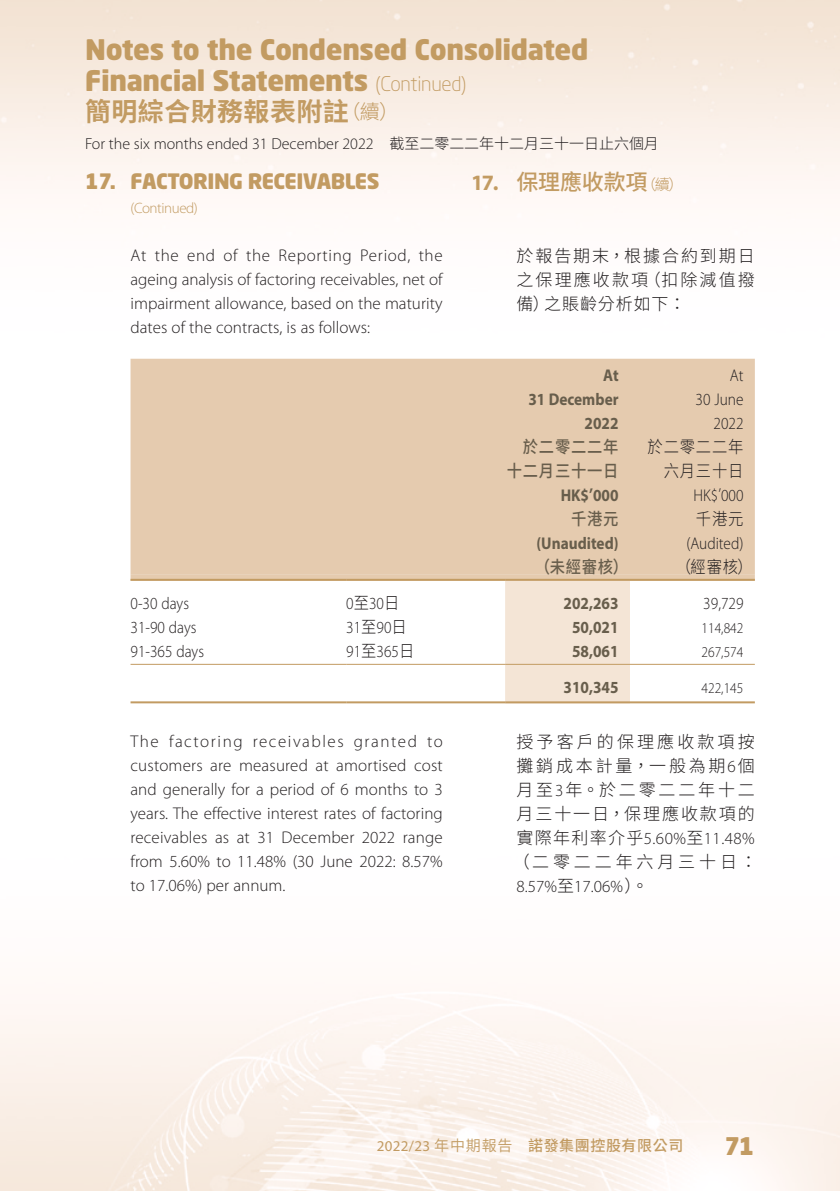
<style>
.page{position:relative;width:840px;height:1191px;background:#fff}
.page>*{position:absolute;margin:0;border:0;box-sizing:border-box;transform-origin:0 0}
.t1{font:900 28px/31px "Neo Sans Std";letter-spacing:-.015em;color:#c29b62}
.t2{font:700 26px "Source Han Sans TC";letter-spacing:.015em;color:#c29b62}
.t3{font:900 24px "Neo Sans Std";color:#c29b62}
.C_Heading_1{font:500 22px "Source Han Sans TC";letter-spacing:-.01em;color:#c29b62}
.Heading_1{font:900 21px "Neo Sans Std";letter-spacing:-.025em;color:#c29b62}
.Body_Text{font:300 17px/24px "Myriad Pro";color:#231f20;text-align:justify}
.C_Body_Text{font:300 17px/24px "Source Han Sans TC";letter-spacing:.165em;color:#231f20}
.Body_Text-2{font:300 17px "Myriad Pro";color:#231f20;scale:.9 1}
.Body_Text-3{font:700 17px "Myriad Pro";color:#685e4c;scale:.9 1}
.C_Body_Text-2{font:300 17px/24px "Source Han Sans TC";letter-spacing:.145em;color:#231f20;text-align:justify}
.Body_Text-4{font:500 17px "Source Han Sans TC";letter-spacing:.05em;color:#685e4c;scale:.9 1}
.Body_Text-5{font:300 17px "Source Han Sans TC";letter-spacing:.05em;color:#231f20;scale:.9 1}
.t4{font:300 16px "Myriad Pro";letter-spacing:-.005em;color:#231f20}
.t5{font:500 15px "Source Han Sans TC";letter-spacing:.04em;color:#c29b62}
.Body_Text-6{font:300 15px "Myriad Pro";color:#231f20;scale:.9 1}
.Heading_1-2{font:300 15px "Myriad Pro";letter-spacing:-.03em;color:#c29b62}
.s1{font-weight:300;font-size:20px}
.s2{font-family:"Source Han Sans TC";font-size:15px}
.s3{font-family:"Myriad Pro";font-weight:700}
.s4{font-weight:300;font-size:15px}
.s5{font-family:"Source Han Sans TC"}
.s6{font-family:"Myriad Pro"}
.s7{font-family:"Myriad Pro";font-weight:400}
.s8{font-weight:400}
</style>
<div class="page">
<div style="left:130px;top:359px;width:624px;height:216px;background:#e5cbaf"></div>
<svg style="left:130px;top:575px;width:624px;height:126px"></svg>
<hr style="left:130px;top:579px;width:216px;height:2px;background:#c29b62">
<hr style="left:346px;top:579px;width:159px;height:2px;background:#c29b62">
<hr style="left:505px;top:579px;width:124px;height:2px;background:#c29b62">
<hr style="left:629px;top:579px;width:125px;height:2px;background:#c29b62">
<hr style="left:130px;top:664px;width:216px;height:1px;background:#c29b62">
<hr style="left:346px;top:664px;width:159px;height:1px;background:#c29b62">
<hr style="left:505px;top:664px;width:124px;height:1px;background:#c29b62">
<hr style="left:629px;top:664px;width:125px;height:1px;background:#c29b62">
<hr style="left:130px;top:701px;width:216px;height:2px;background:#c29b62">
<hr style="left:346px;top:701px;width:159px;height:2px;background:#c29b62">
<hr style="left:505px;top:701px;width:124px;height:2px;background:#c29b62">
<hr style="left:629px;top:701px;width:125px;height:2px;background:#c29b62">
<h1 class="t1" style="left:85px;top:33px;width:504px">Notes to the Condensed Consolidated<br>Financial Statements <span class="s1">(Continued)</span></h1>
<h2 class="t2" style="left:85px;top:97px;width:315px">簡明綜合財務報表附註<span class="s1">（續）</span></h2>
<p class="t4" style="left:85px;top:134px;width:575px">For the six months ended 31 December 2022 <span class="s2">截至二零二二年十二月三十一日止六個月</span></p>
<p class="C_Heading_1" style="left:471px;top:169px;width:214px"><span class="s3">17.</span> 保理應收款項<span class="s4">（續）</span></p>
<p class="Heading_1" style="left:85px;top:167px;width:296px">17. FACTORING RECEIVABLES</p>
<p class="Heading_1-2" style="left:130px;top:199px;width:69px">(Continued)</p>
<p class="Body_Text" style="left:130px;top:243px;width:313px">At the end of the Reporting Period, the ageing analysis of factoring receivables, net of impairment allowance, based on the maturity dates of the contracts, is as follows:</p>
<p class="C_Body_Text-2" style="left:516px;top:244px;width:240px">於報告期末，根據合約到期日之保理應收款項（扣除減值撥備）之賬齡分析如下：</p>
<p class="Body_Text-3" style="left:603px;top:364px;width:19px">At</p>
<p class="Body_Text-2" style="left:729px;top:365px;width:17px">At</p>
<p class="Body_Text-3" style="left:528px;top:388px;width:102px">31 December</p>
<p class="Body_Text-2" style="left:695px;top:389px;width:55px">30 June</p>
<p class="Body_Text-3" style="left:584px;top:412px;width:39px">2022</p>
<p class="Body_Text-2" style="left:713px;top:413px;width:35px">2022</p>
<p class="Body_Text-4" style="left:522px;top:437px;width:108px">於二零二二年</p>
<p class="Body_Text-4" style="left:506px;top:461px;width:126px">十二月三十一日</p>
<p class="Body_Text-5" style="left:647px;top:437px;width:108px">於二零二二年</p>
<p class="Body_Text-5" style="left:663px;top:461px;width:90px">六月三十日</p>
<p class="Body_Text-3" style="left:560px;top:484px;width:66px">HK$’000</p>
<p class="Body_Text-2" style="left:693px;top:485px;width:57px">HK$’000</p>
<p class="Body_Text-4" style="left:571px;top:509px;width:54px">千港元</p>
<p class="Body_Text-5" style="left:695px;top:509px;width:54px">千港元</p>
<p class="Body_Text-3" style="left:536px;top:532px;width:93px">(Unaudited)</p>
<p class="Body_Text-2" style="left:686px;top:533px;width:65px">(Audited)</p>
<p class="Body_Text-4" style="left:534px;top:557px;width:105px">（未經審核）</p>
<p class="Body_Text-5" style="left:675px;top:557px;width:87px">（經審核）</p>
<p class="Body_Text-2" style="left:130px;top:593px;width:67px">0-30 days</p>
<p class="Body_Text-2" style="left:346px;top:593px;width:61px">0<span class="s5">至</span>30<span class="s5">日</span></p>
<p class="Body_Text-3" style="left:563px;top:592px;width:63px">202,263</p>
<p class="Body_Text-2" style="left:703px;top:593px;width:46px">39,729</p>
<p class="Body_Text-2" style="left:130px;top:617px;width:75px">31-90 days</p>
<p class="Body_Text-2" style="left:346px;top:617px;width:69px">31<span class="s5">至</span>90<span class="s5">日</span></p>
<p class="Body_Text-3" style="left:572px;top:616px;width:53px">50,021</p>
<p class="Body_Text-6" style="left:701px;top:619px;width:48px">114,842</p>
<p class="Body_Text-2" style="left:130px;top:641px;width:83px">91-365 days</p>
<p class="Body_Text-2" style="left:346px;top:641px;width:77px">91<span class="s5">至</span>365<span class="s5">日</span></p>
<p class="Body_Text-3" style="left:572px;top:640px;width:53px">58,061</p>
<p class="Body_Text-6" style="left:701px;top:643px;width:48px">267,574</p>
<p class="Body_Text-3" style="left:563px;top:676px;width:63px">310,345</p>
<p class="Body_Text-6" style="left:701px;top:679px;width:48px">422,145</p>
<p class="Body_Text" style="left:130px;top:729px;width:313px">The factoring receivables granted to customers are measured at amortised cost and generally for a period of 6 months to 3 years. The effective interest rates of factoring receivables as at 31 December 2022 range from 5.60% to 11.48% (30 June 2022: 8.57% to 17.06%) per annum.</p>
<p class="C_Body_Text" style="left:512px;top:730px;width:245px">授予客戶的保理應收款項按攤銷成本計量，一般為期<span class="s6">6</span>個月至<span class="s6">3</span>年。於二零二二年十二月三十一日，保理應收款項的實際年利率介乎<span class="s6">5.60%</span>至<span class="s6">11.48%</span>（二零二二年六月三十日：<br><span class="s6">8.57%</span>至<span class="s6">17.06%</span>）。</p>
<p class="t5" style="left:376px;top:1137px;width:308px"><span class="s7">2022/23</span> <span class="s8">年中期報告</span> 諾發集團控股有限公司</p>
<h3 class="t3" style="left:724px;top:1130px;width:32px">71</h3>
</div>
